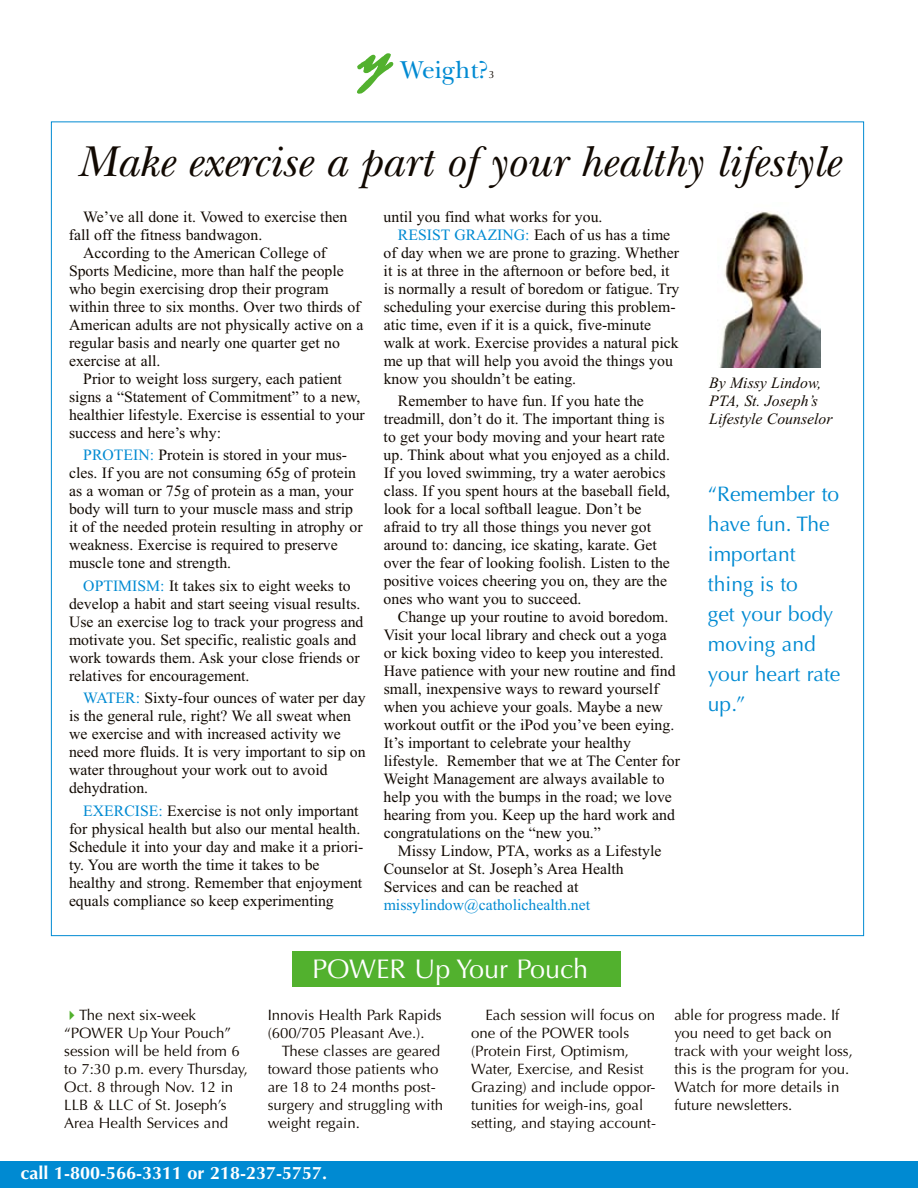
<style>
.page{position:relative;width:918px;height:1188px;background:#fff}
.page>*{position:absolute;margin:0;border:0;box-sizing:border-box;transform-origin:0 0}
.t1{font:italic 66px "Mistral D";color:#52b12e}
.t2{font:italic 45px "New Baskerville";color:#110902}
.t3{font:27px "Optima";color:#fff}
.t4{font:25.5px "New Baskerville";color:#008ad2}
.t5{font:21px/30px "Optima";color:#008ad2}
.t6{font:700 18px "Optima";color:#fff}
.t7{font:15.75px/18px "Times New Roman";color:#110902}
.t8{font:italic 15.75px/18px "Times New Roman";color:#110902}
.t9{font:15.75px "Times New Roman";color:#008ad2}
.t10{font:15px/18px "Optima";color:#110902}
.t11{font:10.5px "Optima";color:#110902}
.s1{color:#008ad2}
</style>
<div class="page">
<svg style="left:357px;top:53px;width:37px;height:41px"></svg>
<div style="left:0;top:1161px;width:918px;height:27px;background:#008ad2"></div>
<svg style="left:719px;top:367px;width:102px;height:1px"></svg>
<img style="left:719px;top:211px;width:102px;height:156px">
<div style="left:292px;top:952px;width:329px;height:35px;background:#52b12e"></div>
<h1 class="t1" style="left:360px;top:14px;width:50px">y</h1>
<h3 class="t4" style="left:401px;top:55px;width:90px">Weight?</h3>
<p class="t11" style="left:489px;top:69px;width:7px">3</p>
<h2 class="t2" style="left:76px;top:135px;width:768px">Make exercise a part ofyour healthy lifestyle</h2>
<p class="t7" style="left:69px;top:207px;width:280px;text-indent:14px">We’ve all done it. Vowed to exercise then fall off the fitness bandwagon.</p>
<p class="t7" style="left:69px;top:243px;width:296px;text-indent:14px">According to the American College of Sports Medicine, more than half the people who begin exercising drop their program within three to six months. Over two thirds of American adults are not physically active on a regular basis and nearly one quarter get no exercise at all.</p>
<p class="t7" style="left:69px;top:369px;width:297px;text-indent:14px">Prior to weight loss surgery, each patient signs a “Statement of Commitment” to a new, healthier lifestyle. Exercise is essential to your success and here’s why:</p>
<p class="t7" style="left:69px;top:446px;width:295px;text-indent:14px"><span class="s1">PROTEIN:</span> Protein is stored in your mus&shy;cles. If you are not consuming 65g of protein as a woman or 75g of protein as a man, your body will turn to your muscle mass and strip it of the needed protein resulting in atrophy or weakness. Exercise is required to preserve muscle tone and strength.</p>
<p class="t7" style="left:69px;top:576px;width:296px;text-indent:14px"><span class="s1">OPTIMISM:</span> It takes six to eight weeks to develop a habit and start seeing visual results.<br>Use an exercise log to track your progress and motivate you. Set specific, realistic goals and work towards them. Ask your close friends or relatives for encouragement.</p>
<p class="t7" style="left:69px;top:689px;width:298px;text-indent:14px"><span class="s1">WATER:</span> Sixty-four ounces of water per day is the general rule, right? We all sweat when we exercise and with increased activity we need more fluids. It is very important to sip on water throughout your work out to avoid dehydration.</p>
<p class="t7" style="left:69px;top:801px;width:296px;text-indent:14px"><span class="s1">EXERCISE:</span> Exercise is not only important for physical health but also our mental health.<br>Schedule it into your day and make it a priori&shy;ty. You are worth the time it takes to be healthy and strong. Remember that enjoyment equals compliance so keep experimenting</p>
<p class="t7" style="left:384px;top:207px;width:220px">until you find what works for you.</p>
<p class="t7" style="left:398px;top:225px;width:274px"><span class="s1">RESIST GRAZING:</span> Each of us has a time</p>
<p class="t7" style="left:384px;top:243px;width:297px">of day when we are prone to grazing. Whether</p>
<p class="t7" style="left:384px;top:261px;width:288px">it is at three in the afternoon or before bed, it</p>
<p class="t7" style="left:384px;top:279px;width:297px">is normally a result of boredom or fatigue. Try</p>
<p class="t7" style="left:384px;top:297px;width:293px">scheduling your exercise during this problem-</p>
<p class="t7" style="left:384px;top:315px;width:269px">atic time, even if it is a quick, five-minute</p>
<p class="t7" style="left:384px;top:333px;width:296px">walk at work. Exercise provides a natural pick</p>
<p class="t7" style="left:384px;top:351px;width:291px">me up that will help you avoid the things you</p>
<p class="t7" style="left:384px;top:369px;width:194px">know you shouldn’t be eating.</p>
<p class="t7" style="left:384px;top:392px;width:288px;text-indent:14px">Remember to have fun. If you hate the treadmill, don’t do it. The important thing is to get your body moving and your heart rate up. Think about what you enjoyed as a child.<br>If you loved swimming, try a water aerobics class. If you spent hours at the baseball field, look for a local softball league. Don’t be afraid to try all those things you never got around to: dancing, ice skating, karate. Get over the fear of looking foolish. Listen to the positive voices cheering you on, they are the ones who want you to succeed.</p>
<p class="t7" style="left:384px;top:608px;width:298px;text-indent:14px">Change up your routine to avoid boredom.<br>Visit your local library and check out a yoga or kick boxing video to keep you interested.<br>Have patience with your new routine and find small, inexpensive ways to reward yourself when you achieve your goals. Maybe a new workout outfit or the iPod you’ve been eying.<br>It’s important to celebrate your healthy lifestyle. Remember that we at The Center for Weight Management are always available to help you with the bumps in the road; we love hearing from you. Keep up the hard work and congratulations on the “new you.”</p>
<p class="t7" style="left:384px;top:842px;width:279px;text-indent:14px">Missy Lindow, PTA, works as a Lifestyle<br>Counselor at St. Joseph’s Area Health<br>Services and can be reached at</p>
<p class="t9" style="left:384px;top:894px;width:208px">missylindow@catholichealth.net</p>
<h3 class="t3" style="left:312px;top:953px;width:278px">POWER Up Your Pouch</h3>
<p class="t8" style="left:709px;top:374px;width:125px">By Missy Lindow,<br>PTA, St. Joseph’s<br>Lifestyle Counselor</p>
<h3 class="t5" style="left:708px;top:479px;width:134px">“Remember to have fun. The important thing is to<br>get your body moving and your heart rate up.”</h3>
<p class="t10" style="left:64px;top:1007px;width:185px;text-indent:15px">The next six-week “POWER Up Your Pouch” session will be held from 6 to 7:30 p.m. every Thursday,<br>Oct. 8 through Nov. 12 in<br>LLB &amp; LLC of St. Joseph’s<br>Area Health Services and</p>
<p class="t10" style="left:268px;top:1007px;width:175px">Innovis Health Park Rapids (600/705 Pleasant Ave.).</p>
<p class="t10" style="left:268px;top:1043px;width:177px;text-indent:14px">These classes are geared toward those patients who are 18 to 24 months post&shy;surgery and struggling with weight regain.</p>
<p class="t6" style="left:21px;top:1162px;width:308px">call 1-800-566-3311 or 218-237-5757.</p>
<p class="t10" style="left:471px;top:1007px;width:187px;text-indent:14px">Each session will focus on one of the POWER tools (Protein First, Optimism,<br>Water, Exercise, and Resist<br>Grazing) and include oppor&shy;tunities for weigh-ins, goal setting, and staying account-</p>
<p class="t10" style="left:674px;top:1007px;width:180px">able for progress made. If you need to get back on track with your weight loss, this is the program for you.<br>Watch for more details in future newsletters.</p>
</div>
